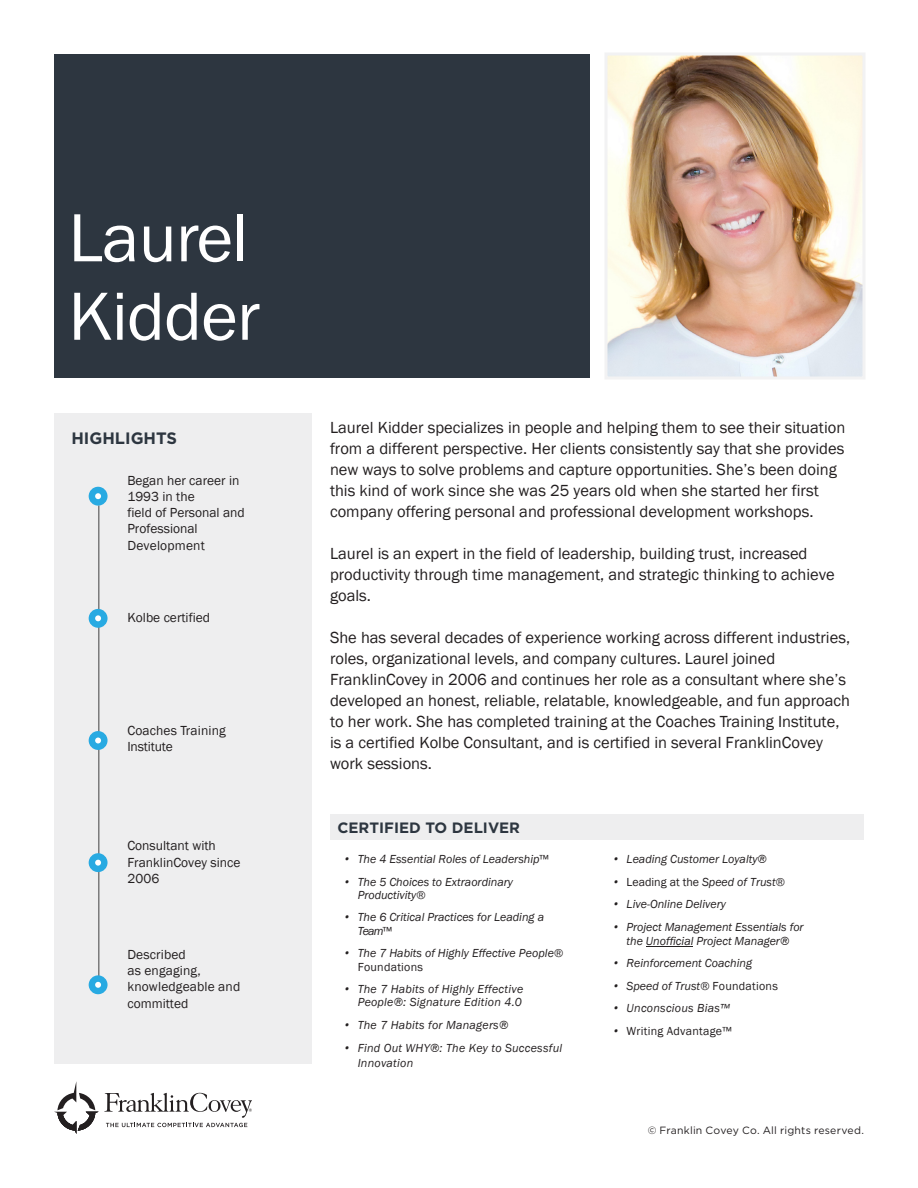
<style>
.page{position:relative;width:918px;height:1188px;background:#fff}
.page>*{position:absolute;margin:0;border:0;box-sizing:border-box;transform-origin:0 0}
.t1{font:70.5px/78.4px "Franklin Gothic";letter-spacing:-.015em;color:#fff}
.t2{font:16.5px/21px "Franklin Gothic";color:#231f20}
.t3{font:700 16.5px "Gotham";color:#2d3640}
.t4{font:700 15px "Gotham";color:#2d3640}
.t5{font:13.5px/16.2px "Franklin Gothic";color:#231f20}
.t6{font:italic 12px/13.4px "Franklin Gothic";color:#231f20}
.t7{font:italic 12px/13.4px "Franklin Gothic";letter-spacing:.02em;color:#231f20;text-align:right}
.t8{font:12px "Franklin Gothic";color:#231f20}
.t9{font:12px "Franklin Gothic";letter-spacing:.02em;color:#231f20}
.t10{font:10.5px "Gotham";letter-spacing:.02em;color:#231f20}
.s1{font-family:"Gotham";font-weight:300}
.s2{font-style:normal}
.s3{font-family:"Gotham";font-weight:300;font-style:italic}
.s4{font-style:italic}
</style>
<div class="page">
<div style="left:54px;top:54px;width:535px;height:324px;background:#2d3640"></div>
<div style="left:54px;top:413px;width:258px;height:651px;background:#eeeeef"></div>
<hr style="left:98px;top:505px;width:1px;height:480px;background:#414142">
<div style="left:89px;top:487px;width:19px;height:19px;background:#28aae2;border-radius:50%"></div>
<svg style="left:95px;top:493px;width:6px;height:6px"></svg>
<div style="left:89px;top:609px;width:19px;height:19px;background:#28aae2;border-radius:50%"></div>
<svg style="left:95px;top:615px;width:6px;height:6px"></svg>
<div style="left:89px;top:853px;width:19px;height:19px;background:#28aae2;border-radius:50%"></div>
<svg style="left:95px;top:860px;width:6px;height:6px"></svg>
<div style="left:89px;top:731px;width:19px;height:19px;background:#28aae2;border-radius:50%"></div>
<svg style="left:95px;top:738px;width:6px;height:5px"></svg>
<div style="left:89px;top:975px;width:19px;height:19px;background:#28aae2;border-radius:50%"></div>
<svg style="left:95px;top:982px;width:6px;height:6px"></svg>
<svg style="left:54px;top:1081px;width:198px;height:53px"></svg>
<div style="left:330px;top:815px;width:534px;height:25px;background:#eeeeef"></div>
<hr style="left:646px;top:946px;width:47px;height:1px;background:#231f20">
<img style="left:608px;top:56px;width:254px;height:320px">
<div style="left:604px;top:52px;width:262px;height:328px;border:3px solid #f2f2f3"></div>
<h1 class="t1" style="left:68px;top:200px;width:193px">Laurel<br>Kidder</h1>
<p class="t3" style="left:71px;top:427px;width:107px">HIGHLIGHTS</p>
<p class="t5" style="left:127px;top:473px;width:119px">Began her career in<br>1993 in the<br>field of Personal and<br>Professional<br>Development</p>
<p class="t5" style="left:127px;top:610px;width:84px">Kolbe certified</p>
<p class="t5" style="left:127px;top:722px;width:100px">Coaches Training<br>Institute</p>
<p class="t5" style="left:127px;top:838px;width:114px">Consultant with<br>FranklinCovey since<br>2006</p>
<p class="t5" style="left:127px;top:947px;width:114px">Described<br>as engaging, knowledgeable and committed</p>
<p class="t2" style="left:330px;top:418px;width:517px">Laurel Kidder specializes in people and helping them to see their situation from a different perspective. Her clients consistently say that she provides new ways to solve problems and capture opportunities. She’s been doing this kind of work since she was 25 years old when she started her first company offering personal and professional development workshops.</p>
<p class="t2" style="left:330px;top:544px;width:506px">Laurel is an expert in the field of leadership, building trust, increased productivity through time management, and strategic thinking to achieve goals.</p>
<p class="t2" style="left:330px;top:628px;width:522px">She has several decades of experience working across different industries, roles, organizational levels, and company cultures. Laurel joined FranklinCovey in 2006 and continues her role as a consultant where she’s developed an honest, reliable, relatable, knowledgeable, and fun approach to her work. She has completed training at the Coaches Training Institute, is a certified Kolbe Consultant, and is certified in several FranklinCovey work sessions.</p>
<p class="t4" style="left:338px;top:818px;width:184px">CERTIFIED TO DELIVER</p>
<p class="t6" style="left:344px;top:853px;width:206px"><span class="s1">•</span> The 4 Essential Roles of Leadership<span class="s2">™</span></p>
<p class="t6" style="left:358px;top:875px;width:157px;text-indent:-14px"><span class="s1">•</span> The 5 Choices to Extraordinary<br>Productivity<span class="s2">®</span></p>
<p class="t6" style="left:358px;top:911px;width:188px;text-indent:-14px"><span class="s1">•</span> The 6 Critical Practices for Leading a<br>Team<span class="s2">™</span></p>
<p class="t6" style="left:358px;top:947px;width:207px;text-indent:-14px"><span class="s1">•</span> The 7 Habits of Highly Effective People<span class="s2">®<br>Foundations</span></p>
<p class="t7" style="left:344px;top:983px;width:181px"><span class="s1">•</span> The 7 Habits of Highly Effective<br>People®: Signature Edition 4.0</p>
<p class="t7" style="left:344px;top:1018px;width:166px"><span class="s1">•</span> The 7 Habits for Managers®</p>
<p class="t7" style="left:358px;top:1042px;width:206px;line-height:14.4px;text-align:left;text-indent:-14px"><span class="s1">•</span> Find Out WHY®: The Key to Successful<br>Innovation</p>
<p class="t6" style="left:613px;top:853px;width:155px"><span class="s1">•</span> Leading Customer Loyalty®</p>
<p class="t8" style="left:613px;top:874px;width:173px"><span class="s3">•</span> Leading at the <span class="s4">Speed of Trust</span>®</p>
<p class="t6" style="left:613px;top:898px;width:114px"><span class="s1">•</span> Live-Online Delivery</p>
<p class="t6" style="left:613px;top:920px;width:192px;line-height:14.4px;text-align:center"><span class="s1">•</span> Project Management Essentials for the Unofficial Project Manager®</p>
<p class="t6" style="left:613px;top:957px;width:140px"><span class="s1">•</span> Reinforcement Coaching</p>
<p class="t6" style="left:613px;top:979px;width:166px"><span class="s1">•</span> Speed of Trust<span class="s2">® Foundations</span></p>
<p class="t7" style="left:613px;top:1002px;width:118px"><span class="s1">•</span> Unconscious Bias™</p>
<p class="t9" style="left:613px;top:1023px;width:120px"><span class="s3">•</span> Writing Advantage™</p>
<p class="t10" style="left:648px;top:1124px;width:218px">© Franklin Covey Co. All rights reserved.</p>
</div>
